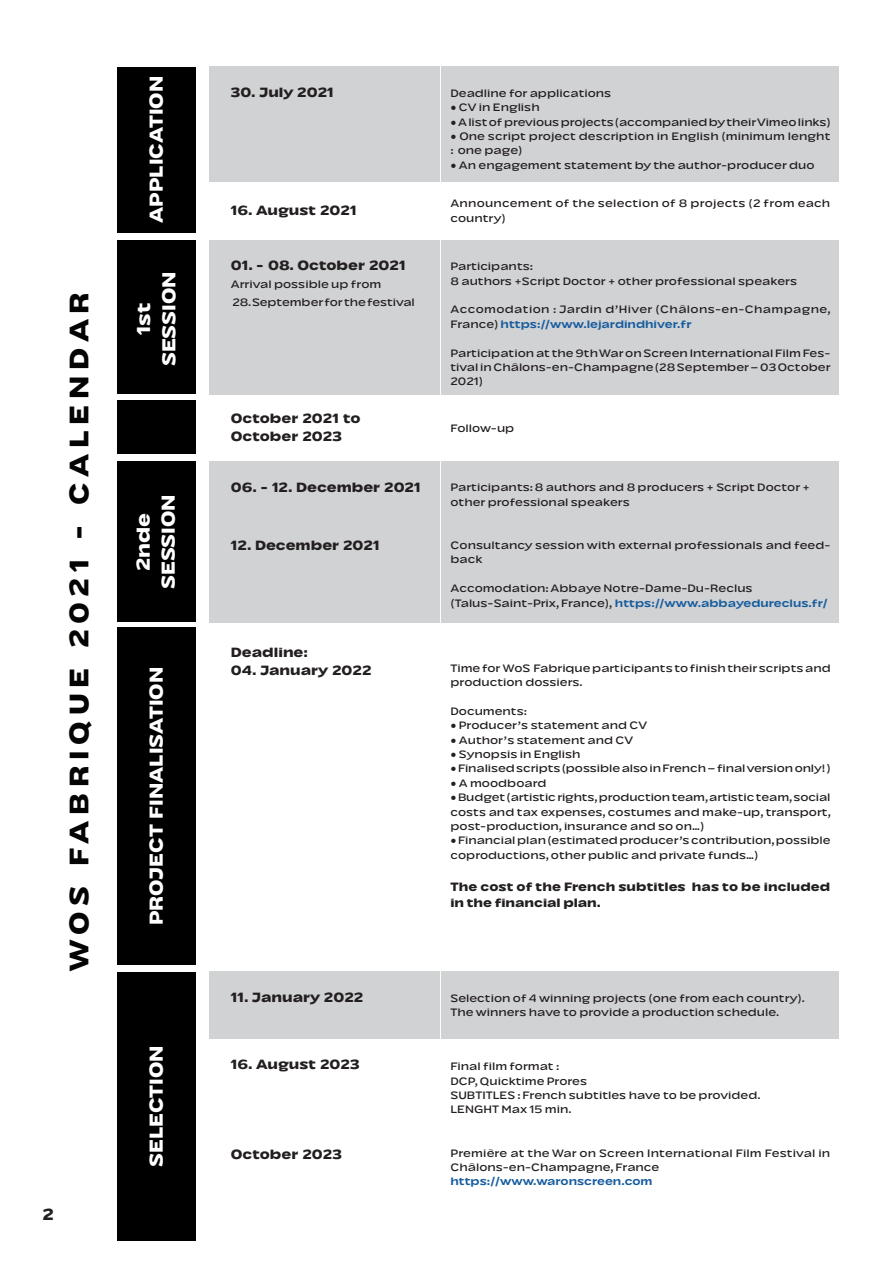
<style>
.page{position:relative;width:893px;height:1263px;background:#fff}
.page>*{position:absolute;margin:0;border:0;box-sizing:border-box;transform-origin:0 0}
.En-tête_-_Aligner_à{font:700 30px "Naoko AA";letter-spacing:.19em;color:#040503}
.t1{font:700 21px "Naoko AA";color:#fff}
.t2{font:700 18px "Naoko AA";color:#231f20}
.t3{font:700 15px "Naoko AA";color:#231f20}
.Corps_de_texte_-_Jus{font:700 13.5px/16.2px "Naoko AA";letter-spacing:.005em;color:#231f20}
.Corps_de_texte_-_Jus-2{font:12px/14.4px "Naoko AA";color:#231f20}
.Corps_de_texte_-_Jus-3{font:12px/14.4px "Naoko AA";letter-spacing:.03em;color:#231f20}
.Corps_de_texte_-_Jus-4{font:500 12px "Naoko AA";color:#175d9e}
.s1{font-weight:500;color:#175d9e}
</style>
<div class="page">
<div style="left:117px;top:241px;width:79px;height:153px;background:#000"></div>
<div style="left:117px;top:67px;width:79px;height:166px;background:#000"></div>
<div style="left:117px;top:462px;width:79px;height:160px;background:#000"></div>
<div style="left:117px;top:972px;width:79px;height:268px;background:#000"></div>
<div style="left:117px;top:627px;width:79px;height:337px;background:#000"></div>
<div style="left:117px;top:400px;width:79px;height:54px;background:#000"></div>
<div style="left:210px;top:66px;width:629px;height:116px;background:#d1d2d4"></div>
<div style="left:210px;top:240px;width:629px;height:155px;background:#d1d2d4"></div>
<div style="left:210px;top:461px;width:629px;height:161px;background:#d1d2d4"></div>
<div style="left:210px;top:971px;width:629px;height:68px;background:#d1d2d4"></div>
<hr style="left:440px;top:48px;width:1px;height:1166px;background:#fff">
<p class="En-tête_-_Aligner_à" style="left:62px;top:971px;width:680px;rotate:-90deg">WOS FABRIQUE 2021 - CALENDAR</p>
<p class="t2" style="left:43px;top:1204px;width:13px">2</p>
<p class="t1" style="left:144px;top:223px;width:148px;rotate:-90deg">APPLICATION</p>
<p class="t1" style="left:131px;top:335px;width:34px;rotate:-90deg">1st</p>
<p class="t1" style="left:157px;top:366px;width:97px;rotate:-90deg">SESSION</p>
<p class="t1" style="left:131px;top:571px;width:60px;rotate:-90deg">2nde</p>
<p class="t1" style="left:156px;top:589px;width:97px;rotate:-90deg">SESSION</p>
<p class="t1" style="left:144px;top:925px;width:260px;rotate:-90deg">PROJECT FINALISATION</p>
<p class="t1" style="left:144px;top:1167px;width:123px;rotate:-90deg">SELECTION</p>
<p class="t3" style="left:231px;top:84px;width:104px">30. July 2021</p>
<p class="Corps_de_texte_-_Jus-2" style="left:450px;top:86px;width:162px">Deadline for applications</p>
<p class="Corps_de_texte_-_Jus-2" style="left:450px;top:100px;width:91px">• CV in English</p>
<p class="Corps_de_texte_-_Jus-2" style="left:450px;top:115px;width:382px">• A list of previous projects (accompanied by their Vimeo links)</p>
<p class="Corps_de_texte_-_Jus-2" style="left:450px;top:129px;width:382px">• One script project description in English (minimum lenght : one page)</p>
<p class="Corps_de_texte_-_Jus-2" style="left:450px;top:158px;width:366px">• An engagement statement by the author-producer duo</p>
<p class="t3" style="left:231px;top:202px;width:127px">16. August 2021</p>
<p class="t3" style="left:231px;top:257px;width:176px">01. - 08. October 2021</p>
<p class="Corps_de_texte_-_Jus-2" style="left:231px;top:277px;width:152px">Arrival possible up from</p>
<p class="Corps_de_texte_-_Jus-2" style="left:232px;top:295px;width:184px">28. September for the festival</p>
<p class="t3" style="left:231px;top:410px;width:131px">October 2021 to</p>
<p class="t3" style="left:231px;top:428px;width:112px">October 2023</p>
<p class="t3" style="left:231px;top:478px;width:191px">06. - 12. December 2021</p>
<p class="t3" style="left:231px;top:537px;width:150px">12. December 2021</p>
<p class="t3" style="left:231px;top:644px;width:79px">Deadline:</p>
<p class="t3" style="left:231px;top:662px;width:142px">04. January 2022</p>
<p class="Corps_de_texte_-_Jus-2" style="left:450px;top:196px;width:381px">Announcement of the selection of 8 projects (2 from each country)</p>
<p class="Corps_de_texte_-_Jus-2" style="left:450px;top:259px;width:348px">Participants:<br>8 authors +Script Doctor + other professional speakers</p>
<p class="Corps_de_texte_-_Jus-3" style="left:450px;top:302px;width:382px">Accomodation : Jardin d’Hiver (Châlons-en-Champagne,<br>France) <span class="s1">https://www.lejardindhiver.fr</span></p>
<p class="Corps_de_texte_-_Jus-2" style="left:450px;top:346px;width:381px;text-align:justify">Participation at the 9th War on Screen International Film Fes&shy;tival in Châlons-en-Champagne (28 September – 03 October 2021)</p>
<p class="Corps_de_texte_-_Jus-2" style="left:450px;top:420px;width:65px">Follow-up</p>
<p class="Corps_de_texte_-_Jus-2" style="left:450px;top:480px;width:361px">Participants: 8 authors and 8 producers + Script Doctor + other professional speakers</p>
<p class="Corps_de_texte_-_Jus-2" style="left:450px;top:538px;width:382px">Consultancy session with external professionals and feed&shy;back</p>
<p class="Corps_de_texte_-_Jus-2" style="left:450px;top:581px;width:379px">Accomodation: Abbaye Notre-Dame-Du-Reclus (Talus-Saint-Prix, France), <span class="s1">https://www.abbayedureclus.fr/</span></p>
<p class="Corps_de_texte_-_Jus-2" style="left:450px;top:660px;width:382px">Time for WoS Fabrique participants to finish their scripts and production dossiers.</p>
<p class="Corps_de_texte_-_Jus-2" style="left:450px;top:704px;width:78px">Documents:</p>
<p class="Corps_de_texte_-_Jus-2" style="left:450px;top:718px;width:198px">• Producer’s statement and CV</p>
<p class="Corps_de_texte_-_Jus-2" style="left:450px;top:732px;width:184px">• Author’s statement and CV</p>
<p class="Corps_de_texte_-_Jus-2" style="left:450px;top:747px;width:132px">• Synopsis in English</p>
<p class="Corps_de_texte_-_Jus-2" style="left:450px;top:761px;width:382px">• Finalised scripts (possible also in French – final version only! )</p>
<p class="Corps_de_texte_-_Jus-2" style="left:450px;top:776px;width:98px">• A moodboard</p>
<p class="Corps_de_texte_-_Jus-2" style="left:450px;top:790px;width:382px;text-align:justify">• Budget (artistic rights, production team, artistic team, social costs and tax expenses, costumes and make-up, transport, post-production, insurance and so on…)</p>
<p class="Corps_de_texte_-_Jus-2" style="left:450px;top:833px;width:381px">• Financial plan (estimatedproducer’s contribution, possible coproductions, other public and private funds…)</p>
<p class="Corps_de_texte_-_Jus" style="left:450px;top:879px;width:381px">The cost of the French subtitles has to be included in the financial plan.</p>
<p class="t3" style="left:231px;top:988px;width:134px">11. January 2022</p>
<p class="t3" style="left:231px;top:1056px;width:130px">16. August 2023</p>
<p class="t3" style="left:231px;top:1146px;width:112px">October 2023</p>
<p class="Corps_de_texte_-_Jus-2" style="left:450px;top:990px;width:356px">Selection of 4 winning projects (one from each country).</p>
<p class="Corps_de_texte_-_Jus-2" style="left:450px;top:1005px;width:330px">The winners have to provide a production schedule.</p>
<p class="Corps_de_texte_-_Jus-2" style="left:450px;top:1059px;width:110px">Final film format :</p>
<p class="Corps_de_texte_-_Jus-2" style="left:450px;top:1073px;width:138px">DCP, Quicktime Prores</p>
<p class="Corps_de_texte_-_Jus-2" style="left:450px;top:1088px;width:312px">SUBTITLES : French subtitles have to be provided.</p>
<p class="Corps_de_texte_-_Jus-2" style="left:450px;top:1102px;width:123px">LENGHT Max 15 min.</p>
<p class="Corps_de_texte_-_Jus-2" style="left:450px;top:1145px;width:381px">Première at the War on Screen International Film Festival in<br>Châlons-en-Champagne, France</p>
<p class="Corps_de_texte_-_Jus-4" style="left:450px;top:1174px;width:204px">https://www.waronscreen.com</p>
</div>
